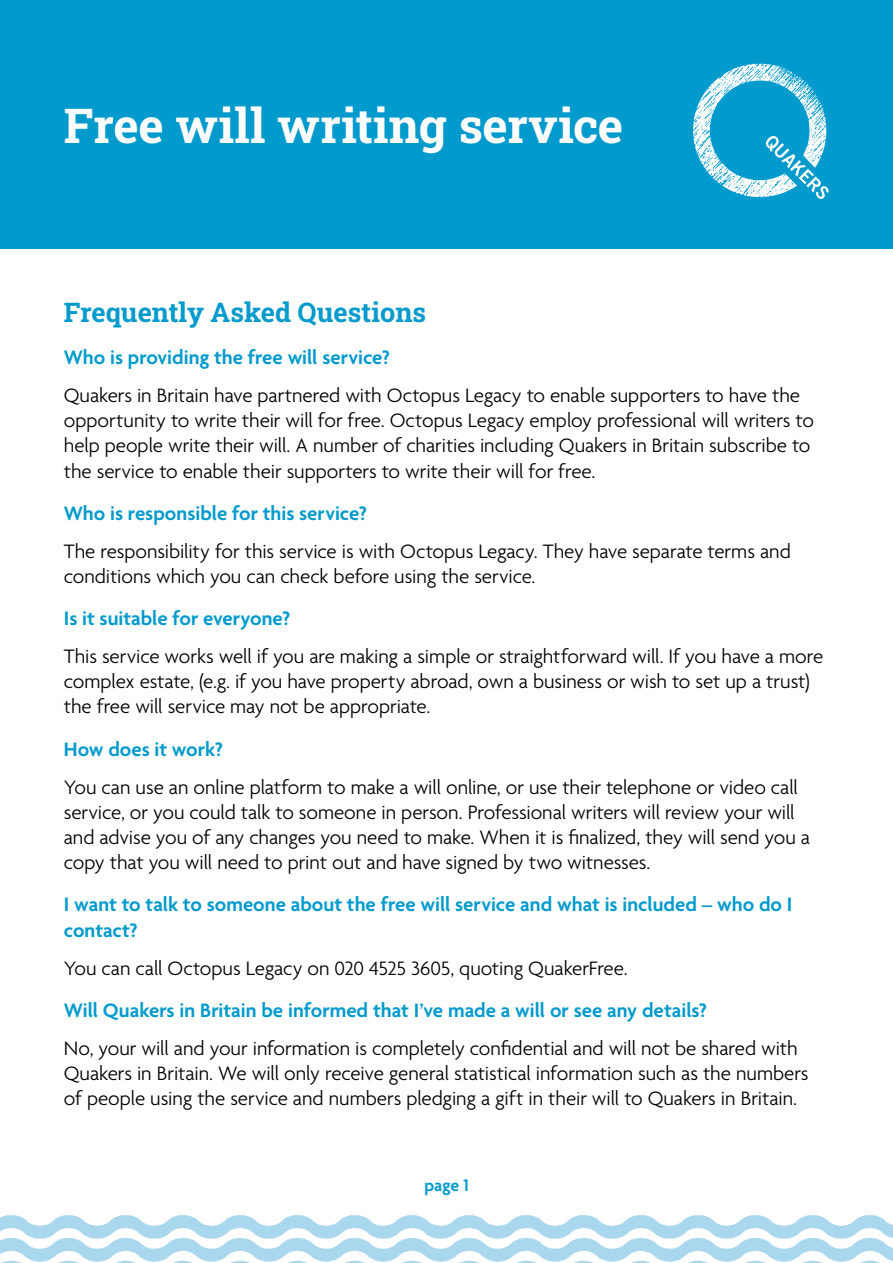
<style>
.page{position:relative;width:893px;height:1263px;background:#fff}
.page>*{position:absolute;margin:0;border:0;box-sizing:border-box;transform-origin:0 0}
.cover_title{font:700 48px "Roboto Slab";color:#fff}
.H1_title{font:700 27px "Roboto Slab";color:#009acd}
.web_body_text__3mm{font:300 21px/25.2px "Agenda";letter-spacing:-.005em;color:#000}
.web_body_text__2mm{font:600 21px/25.2px "Agenda";color:#009acd}
.web_body_text__4mm{font:300 21px/25.2px "Agenda";letter-spacing:-.005em;color:#000}
.t1{font:600 18px "Agenda";color:#009acd}
</style>
<div class="page">
<img style="left:0;top:1215px;width:893px;height:48px">
<div style="left:0;top:0;width:893px;height:249px;background:#009acd"></div>
<svg style="left:693px;top:64px;width:136px;height:135px"></svg>
<p class="cover_title" style="left:64px;top:92px;width:561px">Free will writing service</p>
<p class="H1_title" style="left:64px;top:293px;width:364px">Frequently Asked Questions</p>
<p class="web_body_text__2mm" style="left:64px;top:346px;width:328px">Who is providing the free will service?</p>
<p class="web_body_text__3mm" style="left:64px;top:384px;width:752px">Quakers in Britain have partnered with Octopus Legacy to enable supporters to have the opportunity to write their will for free. Octopus Legacy employ professional will writers to help people write their will. A number of charities including Quakers in Britain subscribe to the service to enable their supporters to write their will for free.</p>
<p class="web_body_text__2mm" style="left:64px;top:502px;width:305px">Who is responsible for this service?</p>
<p class="web_body_text__3mm" style="left:64px;top:540px;width:728px">The responsibility for this service is with Octopus Legacy. They have separate terms and conditions which you can check before using the service.</p>
<p class="web_body_text__2mm" style="left:64px;top:607px;width:228px">Is it suitable for everyone?</p>
<p class="web_body_text__3mm" style="left:64px;top:645px;width:761px">This service works well if you are making a simple or straightforward will. If you have a more complex estate, (e.g. if you have property abroad, own a business or wish to set up a trust) the free will service may not be appropriate.</p>
<p class="web_body_text__2mm" style="left:64px;top:738px;width:161px">How does it work?</p>
<p class="web_body_text__3mm" style="left:64px;top:776px;width:748px">You can use an online platform to make a will online, or use their telephone or video call service, or you could talk to someone in person. Professional writers will review your will and advise you of any changes you need to make. When it is finalized, they will send you a copy that you will need to print out and have signed by two witnesses.</p>
<p class="web_body_text__2mm" style="left:64px;top:893px;width:730px">I want to talk to someone about the free will service and what is included – who do I contact?</p>
<p class="web_body_text__3mm" style="left:64px;top:956px;width:565px">You can call Octopus Legacy on 020 4525 3605, quoting QuakerFree.</p>
<p class="web_body_text__2mm" style="left:64px;top:999px;width:645px">Will Quakers in Britain be informed that I’ve made a will or see any details?</p>
<p class="web_body_text__4mm" style="left:64px;top:1037px;width:746px">No, your will and your information is completely confidential and will not be shared with<br>Quakers in Britain. We will only receive general statistical information such as the numbers of people using the service and numbers pledging a gift in their will to Quakers in Britain.</p>
<p class="t1" style="left:424px;top:1175px;width:46px">page 1</p>
</div>
